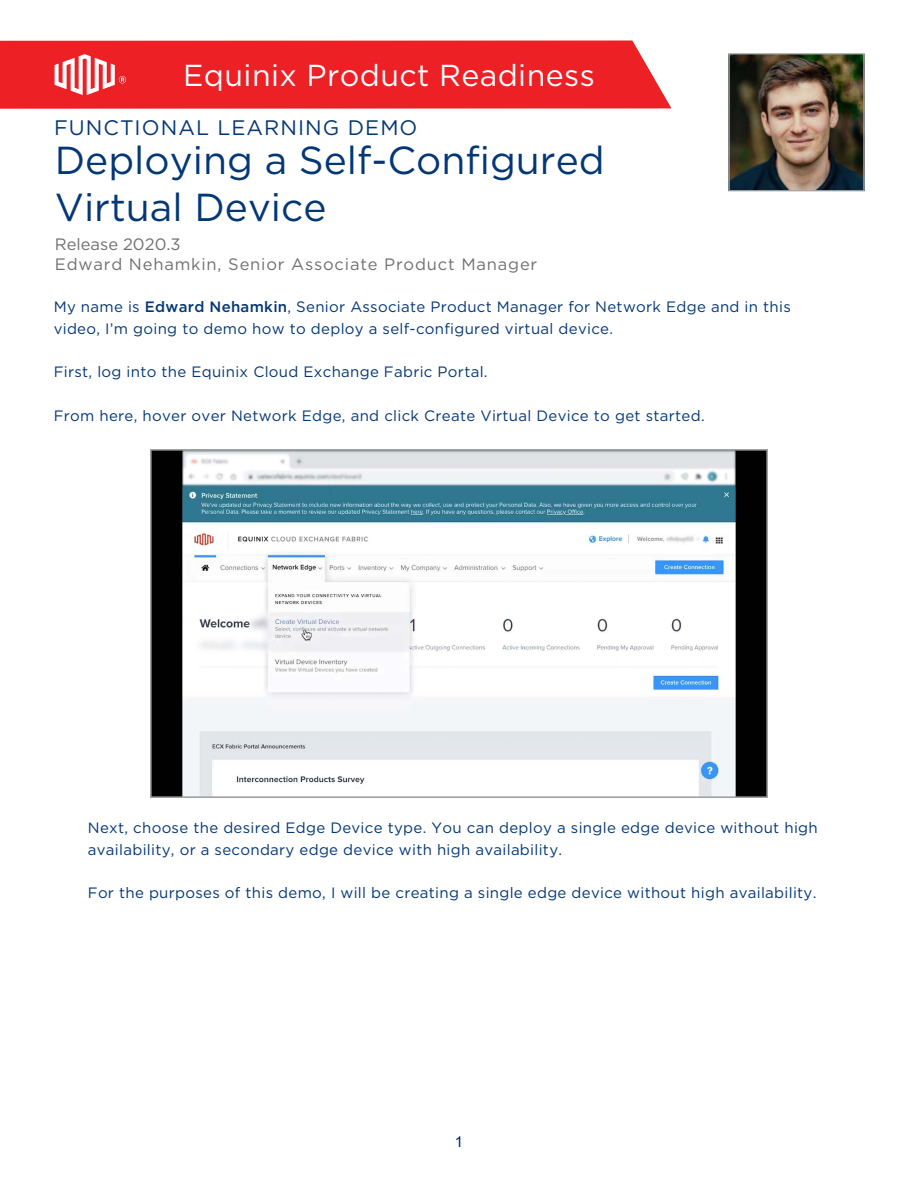
<style>
.page{position:relative;width:918px;height:1188px;background:#fff}
.page>*{position:absolute;margin:0;border:0;box-sizing:border-box;transform-origin:0 0}
.t1{font:39px/47px "Gotham";color:#043776}
.t2{font:30.3px "Gotham";letter-spacing:.015em;color:#fff}
.t3{font:24.3px "Gotham";letter-spacing:.2em;color:#043776}
.t4{font:21px "Gotham";letter-spacing:.05em;color:#043776}
.t5{font:16.5px/19.8px "Gotham";letter-spacing:.05em;color:#707073}
.t6{font:15px/21.9px "Gotham";letter-spacing:.02em;color:#043776}
.t7{font:15px "Arial";color:#082661}
.s1{font-weight:500}
</style>
<div class="page">
<div style="left:0;top:40px;width:672px;height:69px;background:#ed2026"></div>
<svg style="left:55px;top:54px;width:71px;height:41px"></svg>
<img style="left:730px;top:55px;width:133px;height:134px">
<div style="left:728px;top:53px;width:137px;height:138px;border:1px solid #a1a1a4"></div>
<img style="left:150px;top:450px;width:618px;height:347px">
<p class="t2" style="left:183px;top:55px;width:413px">Equinix Product Readiness</p>
<p class="t4" style="left:54px;top:114px;width:365px">FUNCTIONAL LEARNING DEMO</p>
<p class="t1" style="left:55px;top:136px;width:551px">Deploying a Self-Configured<br>Virtual Device</p>
<p class="t5" style="left:55px;top:234px;width:484px">Release 2020.3<br>Edward Nehamkin, Senior Associate Product Manager</p>
<p class="t6" style="left:54px;top:295px;width:739px">My name is <span class="s1">Edward Nehamkin</span>, Senior Associate Product Manager for Network Edge and in this video, I’m going to demo how to deploy a self-configured virtual device.</p>
<p class="t6" style="left:54px;top:361px;width:435px">First, log into the Equinix Cloud Exchange Fabric Portal.</p>
<p class="t6" style="left:54px;top:404px;width:653px">From here, hover over Network Edge, and click Create Virtual Device to get started.</p>
<p class="t3" style="left:55px;top:139px;width:244px">SPOTLIGHT ON</p>
<p class="t6" style="left:88px;top:817px;width:731px">Next, choose the desired Edge Device type. You can deploy a single edge device without high availability, or a secondary edge device with high availability.</p>
<p class="t6" style="left:88px;top:882px;width:730px">For the purposes of this demo, I will be creating a single edge device without high availability.</p>
<p class="t7" style="left:455px;top:1132px;width:10px">1</p>
</div>
